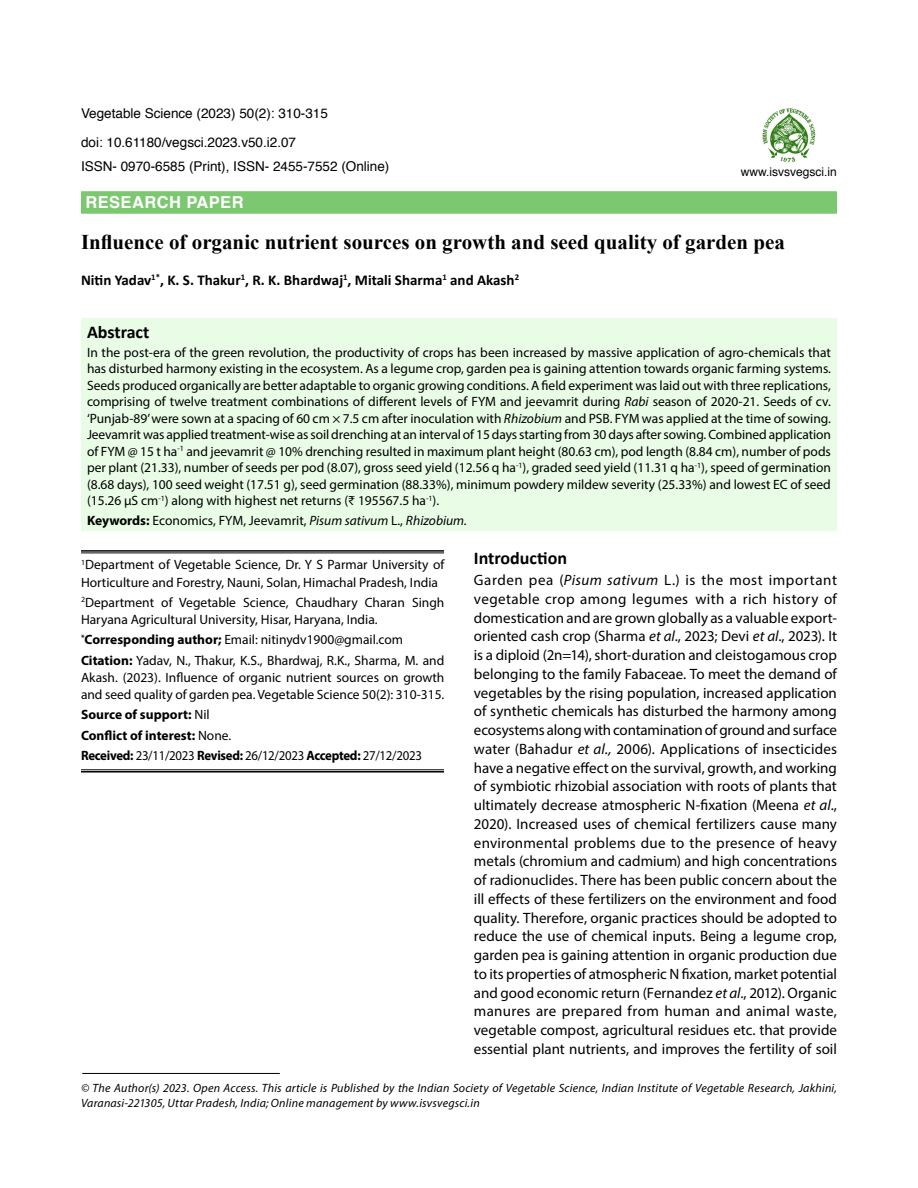
<style>
.page{position:relative;width:918px;height:1188px;background:#fff}
.page>*{position:absolute;margin:0;border:0;box-sizing:border-box;transform-origin:0 0}
.Chap-Head{font:700 21px "Times New Roman";color:#000}
.Sub-Head-1{font:700 18px "Calibri";color:#000}
.Subject{font:700 16.5px "Helvetica";letter-spacing:.025em;color:#fff}
.Body_flush{font:15px/18.8px "Myriad Pro";color:#000;text-align:justify}
.author{font:700 15px "Calibri";color:#000}
.Abstract{font:13.5px/16.5px "Myriad Pro";color:#000;text-align:justify}
.affiliation{font:13.5px/17.2px "Myriad Pro";color:#000}
.Running_Head{font:13.5px "Helvetica";color:#000}
.affiliation-2{font:13.5px "Myriad Pro";letter-spacing:-.02em;color:#000;scale:.95 1}
.article_head{font:13.5px "Helvetica";color:#000101}
.affiliation-3{font:700 13.5px "Myriad Pro";color:#000}
.Bottom_1st_page{font:italic 12px/14.4px "Myriad Pro";letter-spacing:.015em;color:#000}
.Running_Head-2{font:12px "Helvetica";color:#000}
.s1{font-style:italic}
.s2{font-weight:700}
.s3{font-weight:400}
</style>
<div class="page">
<div style="left:81px;top:319px;width:756px;height:212px;background:#e8fce6"></div>
<div style="left:81px;top:191px;width:756px;height:23px;background:#7cc871"></div>
<hr style="left:81px;top:770px;width:363px;height:1px;background:#000">
<hr style="left:81px;top:771px;width:363px;height:2px;background:#000">
<hr style="left:81px;top:550px;width:363px;height:2px;background:#000">
<hr style="left:81px;top:553px;width:363px;height:1px;background:#000">
<hr style="left:82px;top:1073px;width:198px;height:1px;background:#000">
<img style="left:762px;top:108px;width:54px;height:54px">
<p class="Running_Head" style="left:81px;top:103px;width:248px">Vegetable Science (2023) 50(2): 310-315</p>
<p class="Running_Head" style="left:81px;top:131px;width:217px">doi: 10.61180/vegsci.2023.v50.i2.07</p>
<p class="article_head" style="left:81px;top:156px;width:310px">ISSN- 0970-6585 (Print), ISSN- 2455-7552 (Online)</p>
<p class="Subject" style="left:86px;top:189px;width:160px">RESEARCH PAPER</p>
<p class="Running_Head-2" style="left:741px;top:163px;width:98px">www.isvsvegsci.in</p>
<p class="Chap-Head" style="left:81px;top:227px;width:705px">Influence of organic nutrient sources on growth and seed quality of garden pea</p>
<p class="author" style="left:81px;top:269px;width:440px">Nitin Yadav<sup>1*</sup>, K. S. Thakur<sup>1</sup>, R. K. Bhardwaj<sup>1</sup>, Mitali Sharma<sup>1</sup> and Akash<sup>2</sup></p>
<p class="Sub-Head-1" style="left:87px;top:320px;width:64px">Abstract</p>
<p class="Abstract" style="left:87px;top:344px;width:746px">In the post-era of the green revolution, the productivity of crops has been increased by massive application of agro-chemicals that has disturbed harmony existing in the ecosystem. As a legume crop, garden pea is gaining attention towards organic farming systems.<br>Seeds produced organically are better adaptable to organic growing conditions. A field experiment was laid out with three replications, comprising of twelve treatment combinations of different levels of FYM and jeevamrit during <span class="s1">Rabi</span> season of 2020-21. Seeds of cv. ‘Punjab-89’ were sown at a spacing of 60 cm × 7.5 cm after inoculation with <span class="s1">Rhizobium</span> and PSB. FYM was applied at the time of sowing.<br>Jeevamrit was applied treatment-wise as soil drenching at an interval of 15 days starting from 30 days after sowing. Combined application of FYM @ 15 t ha<sup>-1</sup> and jeevamrit @ 10% drenching resulted in maximum plant height (80.63 cm), pod length (8.84 cm), number of pods per plant (21.33), number of seeds per pod (8.07), gross seed yield (12.56 q ha<sup>-1</sup>), graded seed yield (11.31 q ha<sup>-1</sup>), speed of germination (8.68 days), 100 seed weight (17.51 g), seed germination (88.33%), minimum powdery mildew severity (25.33%) and lowest EC of seed (15.26 µS cm<sup>-1</sup>) along with highest net returns (₹ 195567.5 ha<sup>-1</sup>).</p>
<p class="Abstract" style="left:87px;top:512px;width:382px"><span class="s2">Keywords:</span> Economics, FYM, Jeevamrit, <span class="s1">Pisum sativum</span> L., <span class="s1">Rhizobium.</span></p>
<p class="affiliation" style="left:81px;top:556px;width:365px"><sup>1</sup>Department of Vegetable Science, Dr. Y S Parmar University of<br>Horticulture and Forestry, Nauni, Solan, Himachal Pradesh, India</p>
<p class="affiliation" style="left:81px;top:593px;width:365px"><sup>2</sup>Department of Vegetable Science, Chaudhary Charan Singh<br>Haryana Agricultural University, Hisar, Haryana, India.</p>
<p class="affiliation" style="left:81px;top:631px;width:324px"><sup>*</sup><span class="s2">Corresponding author;</span> Email: nitinydv1900@gmail.com</p>
<p class="affiliation" style="left:81px;top:651px;width:365px;text-align:justify"><span class="s2">Citation:</span> Yadav, N., Thakur, K.S., Bhardwaj, R.K., Sharma, M. and Akash. (2023). Influence of organic nutrient sources on growth and seed quality of garden pea. Vegetable Science 50(2): 310-315.</p>
<p class="affiliation-3" style="left:81px;top:706px;width:130px">Source of support: <span class="s3">Nil</span></p>
<p class="affiliation-3" style="left:81px;top:726px;width:152px">Conflict of interest: <span class="s3">None.</span></p>
<p class="affiliation-2" style="left:81px;top:747px;width:360px"><span class="s2">Received:</span> 23/11/2023 <span class="s2">Revised:</span> 26/12/2023 <span class="s2">Accepted:</span> 27/12/2023</p>
<p class="Sub-Head-1" style="left:474px;top:546px;width:95px">Introduction</p>
<p class="Body_flush" style="left:474px;top:571px;width:365px">Garden pea (<span class="s1">Pisum sativum</span> L.) is the most important vegetable crop among legumes with a rich history of domestication and are grown globally as a valuable export&shy;oriented cash crop (Sharma <span class="s1">et al</span>., 2023; Devi <span class="s1">et al</span>., 2023). It is a diploid (2n=14), short-duration and cleistogamous crop belonging to the family Fabaceae. To meet the demand of vegetables by the rising population, increased application of synthetic chemicals has disturbed the harmony among ecosystems along with contamination of ground and surface water (Bahadur <span class="s1">et al.,</span> 2006). Applications of insecticides have a negative effect on the survival, growth, and working of symbiotic rhizobial association with roots of plants that ultimately decrease atmospheric N-fixation (Meena <span class="s1">et al</span>., 2020). Increased uses of chemical fertilizers cause many environmental problems due to the presence of heavy metals (chromium and cadmium) and high concentrations of radionuclides. There has been public concern about the ill effects of these fertilizers on the environment and food quality. Therefore, organic practices should be adopted to reduce the use of chemical inputs. Being a legume crop, garden pea is gaining attention in organic production due to its properties of atmospheric N fixation, market potential and good economic return (Fernandez <span class="s1">et al</span>., 2012). Organic manures are prepared from human and animal waste, vegetable compost, agricultural residues etc. that provide essential plant nutrients, and improves the fertility of soil</p>
<p class="Bottom_1st_page" style="left:81px;top:1081px;width:758px">© The Author(s) 2023. Open Access. This article is Published by the Indian Society of Vegetable Science, Indian Institute of Vegetable Research, Jakhini,<br>Varanasi-221305, Uttar Pradesh, India; Online management by www.isvsvegsci.in</p>
</div>
